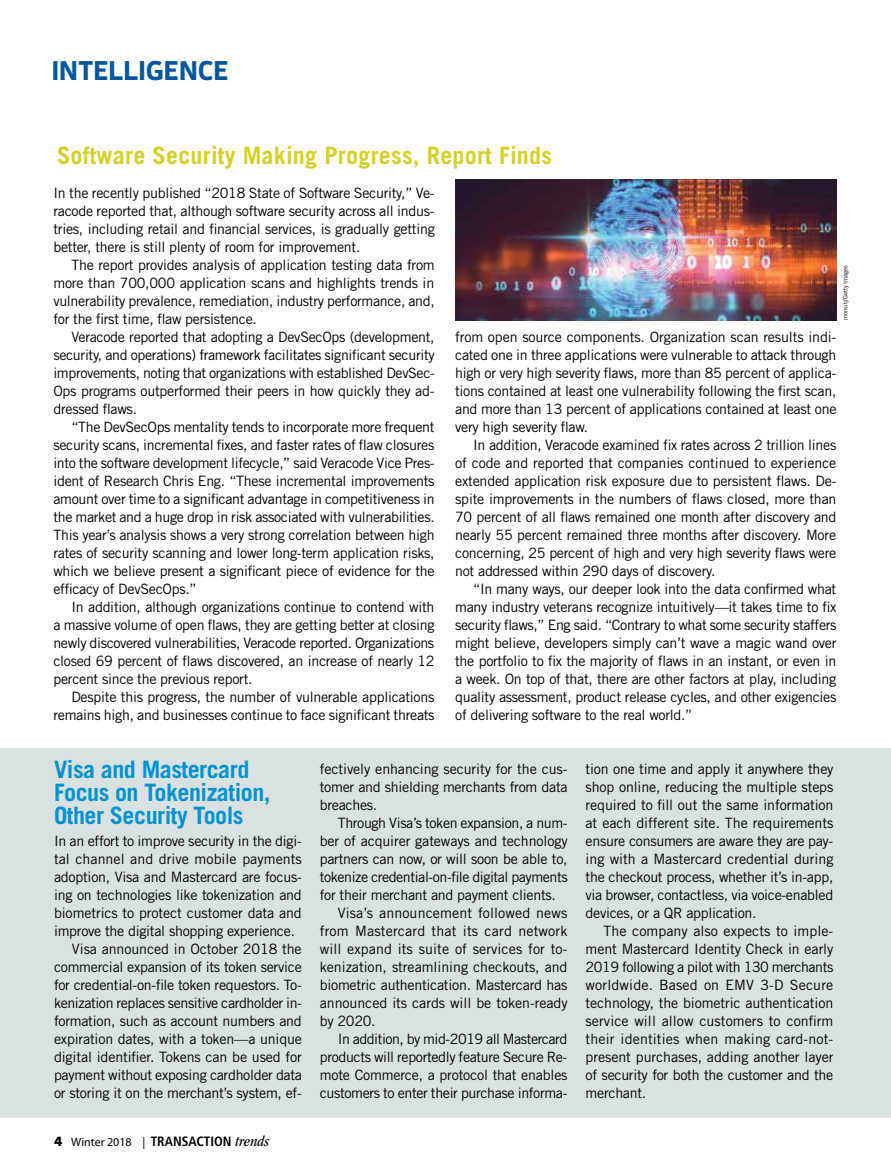
<style>
.page{position:relative;width:891px;height:1175px;background:#fff}
.page>*{position:absolute;margin:0;border:0;box-sizing:border-box;transform-origin:0 0}
.t1{font:700 27px "Enzo OT";color:#00579b}
.t2{font:700 24px/22.8px "Trade Gothic LT Std";letter-spacing:-.02em;color:#0093d0}
.t3{font:700 24px "Trade Gothic LT Std";letter-spacing:.01em;color:#d5d027}
.t4{font:14.25px/18px "Trade Gothic LT Std";letter-spacing:-.02em;color:#000;text-align:justify}
.t5{font:14.25px "Trade Gothic LT Std";letter-spacing:.005em;color:#000}
.t6{font:14.25px "Trade Gothic LT Std";color:#000}
.t7{font:14.25px "Trade Gothic LT Std";letter-spacing:.01em;color:#000}
.t8{font:12px "Myriad";color:#000}
.t9{font:6px "Trade Gothic LT Std";color:#000}
.s1{font-family:"Myriad Pro";font-weight:900;font-size:14.25px}
.s2{font-family:"Frutiger LT Std";font-weight:700;font-stretch:condensed;font-size:13.5px}
.s3{font-family:"Garamond";font-style:italic;font-stretch:condensed;font-size:15px}
</style>
<div class="page">
<div style="left:0;top:748px;width:891px;height:369px;background:#d9e2e0"></div>
<img style="left:455px;top:180px;width:382px;height:140px">
<h1 class="t1" style="left:52px;top:53px;width:178px">INTELLIGENCE</h1>
<h2 class="t3" style="left:57px;top:141px;width:497px">Software Security Making Progress, Report Finds</h2>
<p class="t4" style="left:53px;top:184px;width:383px">In the recently published “2018 State of Software Security,” Ve&shy;racode reported that, although software security across all indus&shy;tries, including retail and financial services, is gradually getting better, there is still plenty of room for improvement.</p>
<p class="t4" style="left:53px;top:256px;width:383px;text-indent:18px">The report provides analysis of application testing data from more than 700,000 application scans and highlights trends in vulnerability prevalence, remediation, industry performance, and, for the first time, flaw persistence.</p>
<p class="t4" style="left:53px;top:328px;width:383px;text-indent:18px">Veracode reported that adopting a DevSecOps (development, security, and operations) framework facilitates significant security improvements, noting that organizations with established DevSec-Ops programs outperformed their peers in how quickly they ad&shy;dressed flaws.</p>
<p class="t4" style="left:53px;top:418px;width:383px;text-indent:18px">“The DevSecOps mentality tends to incorporate more frequent security scans, incremental fixes, and faster rates of flaw closures into the software development lifecycle,” said Veracode Vice Pres&shy;ident of Research Chris Eng. “These incremental improvements amount over time to a significant advantage in competitiveness in the market and a huge drop in risk associated with vulnerabilities.<br>This year’s analysis shows a very strong correlation between high rates of security scanning and lower long-term application risks, which we believe present a significant piece of evidence for the efficacy of DevSecOps.”</p>
<p class="t4" style="left:53px;top:598px;width:383px;text-indent:18px">In addition, although organizations continue to contend with a massive volume of open flaws, they are getting better at closing newly discovered vulnerabilities, Veracode reported. Organizations closed 69 percent of flaws discovered, an increase of nearly 12 percent since the previous report.</p>
<p class="t4" style="left:53px;top:688px;width:383px;text-align:right">Despite this progress, the number of vulnerable applications remains high, and businesses continue to face significant threats</p>
<p class="t9" style="left:842px;top:320px;width:57px;rotate:-90deg">monsitj/Getty Images</p>
<p class="t4" style="left:455px;top:328px;width:383px">from open source components. Organization scan results indi&shy;cated one in three applications were vulnerable to attack through high or very high severity flaws, more than 85 percent of applica&shy;tions contained at least one vulnerability following the first scan, and more than 13 percent of applications contained at least one very high severity flaw.</p>
<p class="t4" style="left:455px;top:436px;width:383px;text-indent:18px">In addition, Veracode examined fix rates across 2 trillion lines of code and reported that companies continued to experience extended application risk exposure due to persistent flaws. De&shy;spite improvements in the numbers of flaws closed, more than 70 percent of all flaws remained one month after discovery and nearly 55 percent remained three months after discovery. More concerning, 25 percent of high and very high severity flaws were not addressed within 290 days of discovery.</p>
<p class="t4" style="left:455px;top:580px;width:383px;text-indent:18px">“In many ways, our deeper look into the data confirmed what many industry veterans recognize intuitively—it takes time to fix security flaws,” Eng said. “Contrary to what some security staffers might believe, developers simply can’t wave a magic wand over the portfolio to fix the majority of flaws in an instant, or even in a week. On top of that, there are other factors at play, including quality assessment, product release cycles, and other exigencies of delivering software to the real world.”</p>
<h2 class="t2" style="left:54px;top:758px;width:218px">Visa and Mastercard<br>Focus on Tokenization,<br>Other Security Tools</h2>
<p class="t4" style="left:54px;top:832px;width:249px">In an effort to improve security in the digi-</p>
<p class="t6" style="left:54px;top:850px;width:249px">tal channel and drive mobile payments</p>
<p class="t4" style="left:54px;top:868px;width:249px">adoption, Visa and Mastercard are focus-</p>
<p class="t4" style="left:54px;top:886px;width:249px">ing on technologies like tokenization and</p>
<p class="t4" style="left:54px;top:904px;width:249px">biometrics to protect customer data and</p>
<p class="t4" style="left:54px;top:922px;width:243px">improve the digital shopping experience.</p>
<p class="t4" style="left:72px;top:940px;width:231px">Visa announced in October 2018 the</p>
<p class="t4" style="left:54px;top:958px;width:249px">commercial expansion of its token service</p>
<p class="t4" style="left:54px;top:976px;width:249px">for credential-on-file token requestors. To-</p>
<p class="t4" style="left:54px;top:994px;width:249px">kenization replaces sensitive cardholder in-</p>
<p class="t4" style="left:54px;top:1012px;width:249px">formation, such as account numbers and</p>
<p class="t4" style="left:54px;top:1030px;width:249px">expiration dates, with a token—a unique</p>
<p class="t4" style="left:54px;top:1048px;width:249px">digital identifier. Tokens can be used for</p>
<p class="t4" style="left:54px;top:1066px;width:249px">payment without exposing cardholder data</p>
<p class="t4" style="left:54px;top:1084px;width:249px">or storing it on the merchant’s system, ef-</p>
<p class="t8" style="left:54px;top:1135px;width:217px"><span class="s1">4</span> Winter 2018 | <span class="s2">TRANSACTION</span> <span class="s3">trends</span></p>
<p class="t4" style="left:320px;top:760px;width:249px">fectively enhancing security for the cus&shy;tomer and shielding merchants from data breaches.</p>
<p class="t4" style="left:338px;top:814px;width:231px">Through Visa’s token expansion, a num-</p>
<p class="t4" style="left:320px;top:832px;width:249px">ber of acquirer gateways and technology</p>
<p class="t4" style="left:320px;top:850px;width:249px">partners can now, or will soon be able to,</p>
<p class="t4" style="left:320px;top:868px;width:249px">tokenize credential-on-file digital payments</p>
<p class="t4" style="left:320px;top:886px;width:238px">for their merchant and payment clients.</p>
<p class="t5" style="left:338px;top:904px;width:231px">Visa’s announcement followed news</p>
<p class="t7" style="left:320px;top:922px;width:249px">from Mastercard that its card network</p>
<p class="t5" style="left:320px;top:940px;width:249px">will expand its suite of services for to-</p>
<p class="t4" style="left:320px;top:958px;width:249px">kenization, streamlining checkouts, and</p>
<p class="t4" style="left:320px;top:976px;width:249px">biometric authentication. Mastercard has</p>
<p class="t4" style="left:320px;top:994px;width:249px">announced its cards will be token-ready</p>
<p class="t4" style="left:320px;top:1012px;width:57px">by 2020.</p>
<p class="t4" style="left:338px;top:1030px;width:231px">In addition, by mid-2019 all Mastercard</p>
<p class="t4" style="left:320px;top:1048px;width:249px">products will reportedly feature Secure Re-</p>
<p class="t4" style="left:320px;top:1066px;width:249px">mote Commerce, a protocol that enables</p>
<p class="t4" style="left:320px;top:1084px;width:249px">customers to enter their purchase informa-</p>
<p class="t4" style="left:586px;top:760px;width:249px">tion one time and apply it anywhere they shop online, reducing the multiple steps required to fill out the same information at each different site. The requirements ensure consumers are aware they are pay&shy;ing with a Mastercard credential during the checkout process, whether it’s in-app, via browser, contactless, via voice-enabled devices, or a QR application.</p>
<p class="t4" style="left:586px;top:922px;width:249px;text-indent:18px">The company also expects to imple&shy;ment Mastercard Identity Check in early 2019 following a pilot with 130 merchants worldwide. Based on EMV 3-D Secure technology, the biometric authentication service will allow customers to confirm their identities when making card-not&shy;present purchases, adding another layer of security for both the customer and the merchant.</p>
</div>
